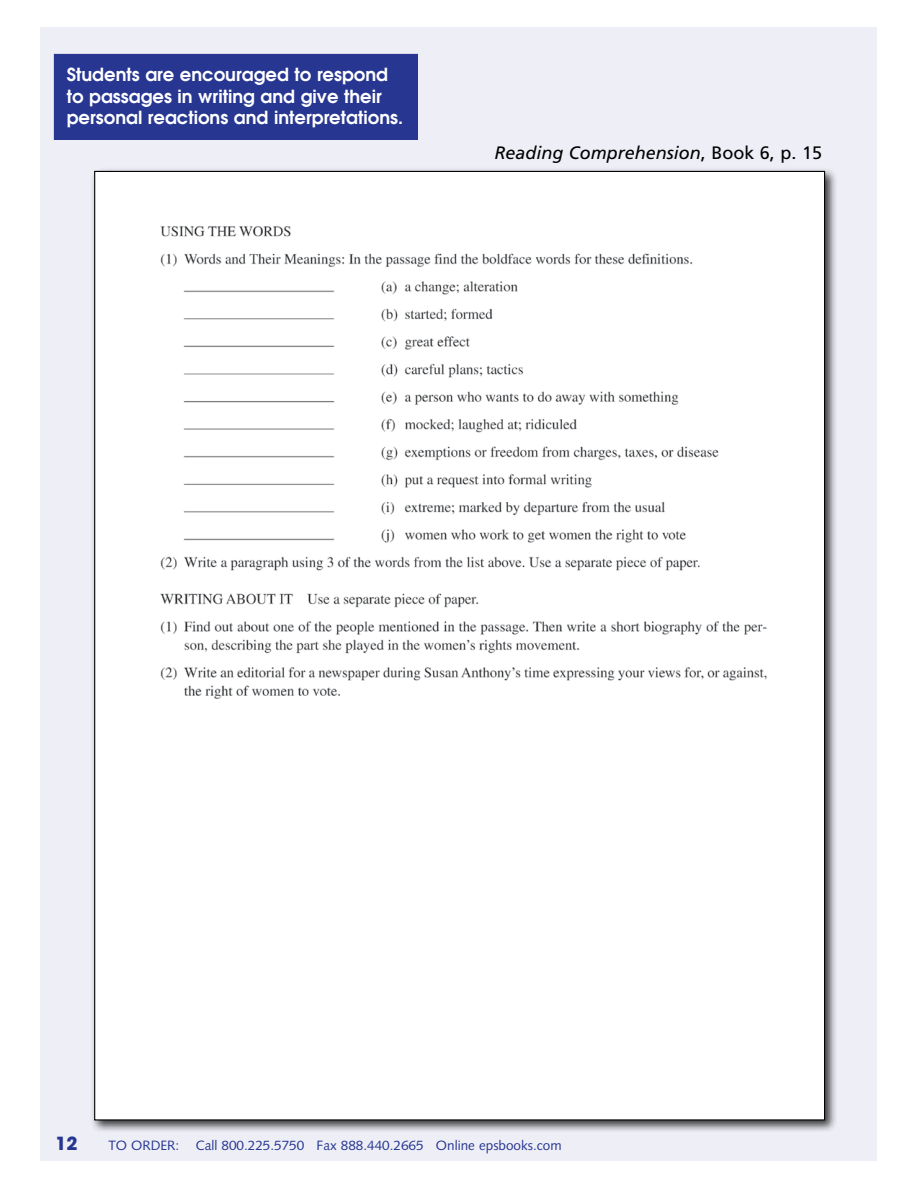
<style>
.page{position:relative;width:918px;height:1188px;background:#fff}
.page>*{position:absolute;margin:0;border:0;box-sizing:border-box;transform-origin:0 0}
.t1{font:600 18px/21.6px "Avant Garde";color:#fff}
.t2{font:italic 18px "Frutiger";color:#000}
.t3{font:700 18px "Avant Garde";color:#273691}
.t4{font:13.5px "Syntax";color:#273691}
.s1{font-style:normal}
</style>
<div class="page">
<div style="left:40px;top:27px;width:838px;height:1134px;background:#eeeff6"></div>
<div style="left:90px;top:167px;width:748px;height:966px;background:#000;opacity:.75"></div>
<div style="left:96px;top:173px;width:727px;height:945px;background:#fff"></div>
<div style="left:54px;top:54px;width:363px;height:85px;background:#273691"></div>
<div style="left:54px;top:54px;width:364px;height:86px;border:1px solid #273691"></div>
<p class="t1" style="left:67px;top:63px;width:338px">Students are encouraged to respond to passages in writing and give their personal reactions and interpretations.</p>
<p class="t2" style="left:494px;top:142px;width:329px">Reading Comprehension<span class="s1">, Book 6, p. 15</span></p>
<p class="t3" style="left:56px;top:1131px;width:24px">12</p>
<p class="t4" style="left:108px;top:1137px;width:455px">to order: Call 800.225.5750 Fax 888.440.2665 Online epsbooks.com</p>
</div>
